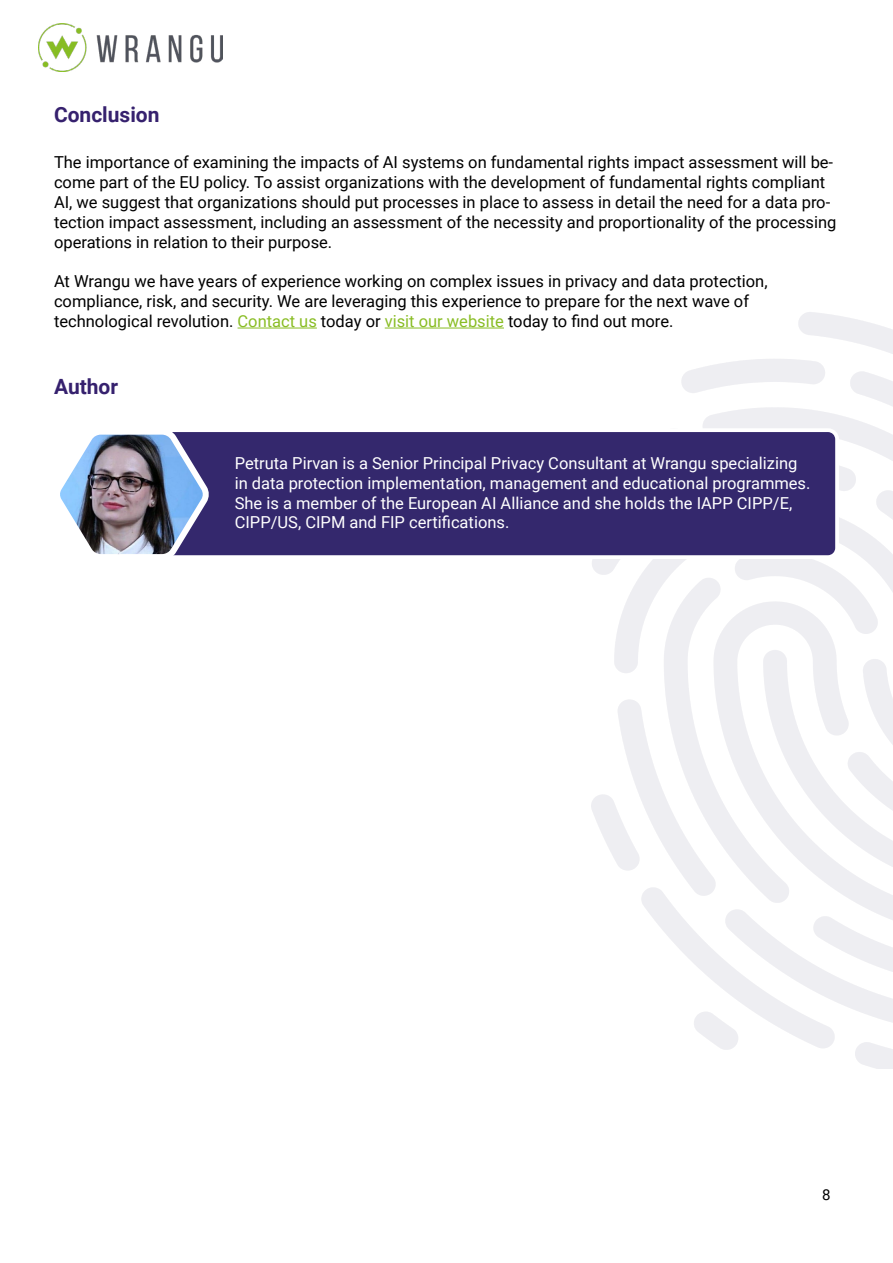
<style>
.page{position:relative;width:893px;height:1263px;background:#fff}
.page>*{position:absolute;margin:0;border:0;box-sizing:border-box;transform-origin:0 0}
.t1{font:700 21px "Roboto";color:#36216e}
.t2{font:16.5px/19.8px "Roboto";color:#000}
.t3{font:16.5px/19.8px "Roboto";color:#fff}
.t4{font:15px "Roboto";color:#000}
.s1{color:#89bd24}
</style>
<div class="page">
<hr style="left:238px;top:328px;width:79px;height:1px;background:#89bd24">
<hr style="left:385px;top:328px;width:119px;height:1px;background:#89bd24">
<img style="left:38px;top:24px;width:184px;height:48px">
<div style="left:131px;top:430px;width:706px;height:127px;background:#34286d;border-radius:9px"></div>
<div style="left:129px;top:428px;width:710px;height:131px;border:4px solid #fff;border-radius:9px"></div>
<img style="left:60px;top:428px;width:155px;height:131px">
<p class="t1" style="left:54px;top:100px;width:107px">Conclusion</p>
<p class="t2" style="left:54px;top:152px;width:784px">The importance of examining the impacts of AI systems on fundamental rights impact assessment will be&shy;come part of the EU policy. To assist organizations with the development of fundamental rights compliant AI, we suggest that organizations should put processes in place to assess in detail the need for a data pro&shy;tection impact assessment, including an assessment of the necessity and proportionality of the processing operations in relation to their purpose.</p>
<p class="t2" style="left:54px;top:271px;width:715px">At Wrangu we have years of experience working on complex issues in privacy and data protection,</p>
<p class="t2" style="left:54px;top:291px;width:697px">compliance, risk, and security. We are leveraging this experience to prepare for the next wave of</p>
<p class="t2" style="left:54px;top:310px;width:621px">technological revolution. <span class="s1">Contact us</span> today or <span class="s1">visit our website</span> today to find out more.</p>
<p class="t1" style="left:54px;top:372px;width:66px">Author</p>
<p class="t3" style="left:235px;top:453px;width:577px">Petruta Pirvan is a Senior Principal Privacy Consultant at Wrangu specializing in data protection implementation, management and educational programmes.</p>
<p class="t3" style="left:235px;top:492px;width:559px">She is a member of the European AI Alliance and she holds the IAPP CIPP/E,<br>CIPP/US, CIPM and FIP certifications.</p>
<p class="t4" style="left:822px;top:1184px;width:10px">8</p>
</div>
